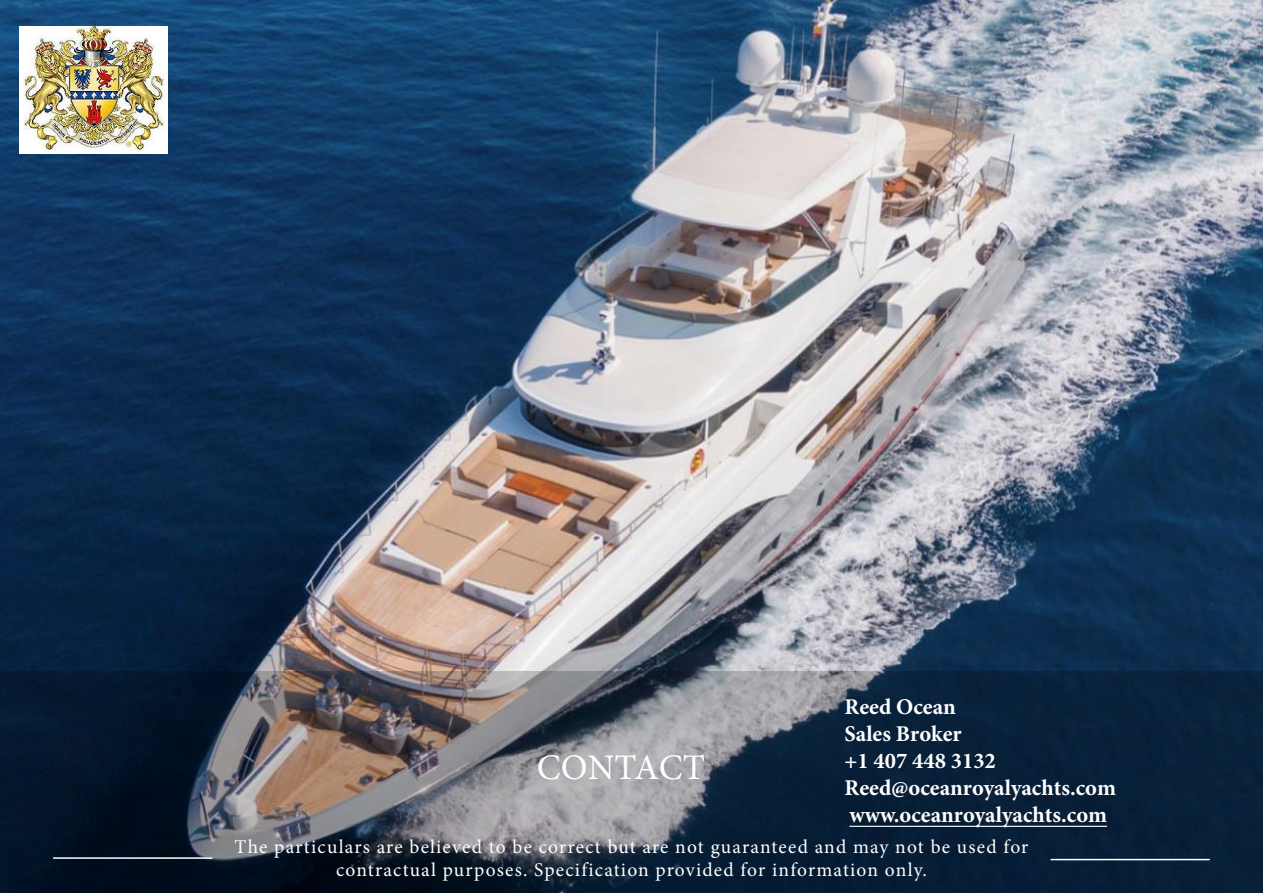
<style>
.page{position:relative;width:1263px;height:893px;background:#fff}
.page>*{position:absolute;margin:0;border:0;box-sizing:border-box;transform-origin:0 0}
.t1{font:36px "Minion Pro";color:#fff}
.t2{font:700 22.5px/27px "Minion Pro";color:#fff}
.t3{font:19.5px/22.5px "Minion Pro";letter-spacing:.06em;color:#fff;text-align:center}
</style>
<div class="page">
<img style="left:0;top:0;width:1263px;height:672px">
<svg style="left:0;top:672px;width:1263px;height:221px;background:#313e4d"></svg>
<hr style="left:53px;top:857px;width:159px;height:2px;background:#fff">
<hr style="left:1050px;top:859px;width:160px;height:1px;background:#fff">
<img style="left:19px;top:27px;width:148px;height:127px">
<hr style="left:849px;top:826px;width:258px;height:1px;background:#fff">
<p class="t2" style="left:844px;top:693px;width:273px">Reed Ocean<br>Sales Broker<br>+1 407 448 3132<br>Reed@oceanroyalyachts.com www.oceanroyalyachts.com</p>
<p class="t3" style="left:235px;top:836px;width:795px">The particulars are believed to be correct but are not guaranteed and may not be used for contractual purposes. Specification provided for information only.</p>
<p class="t1" style="left:537px;top:743px;width:170px">CONTACT</p>
</div>
